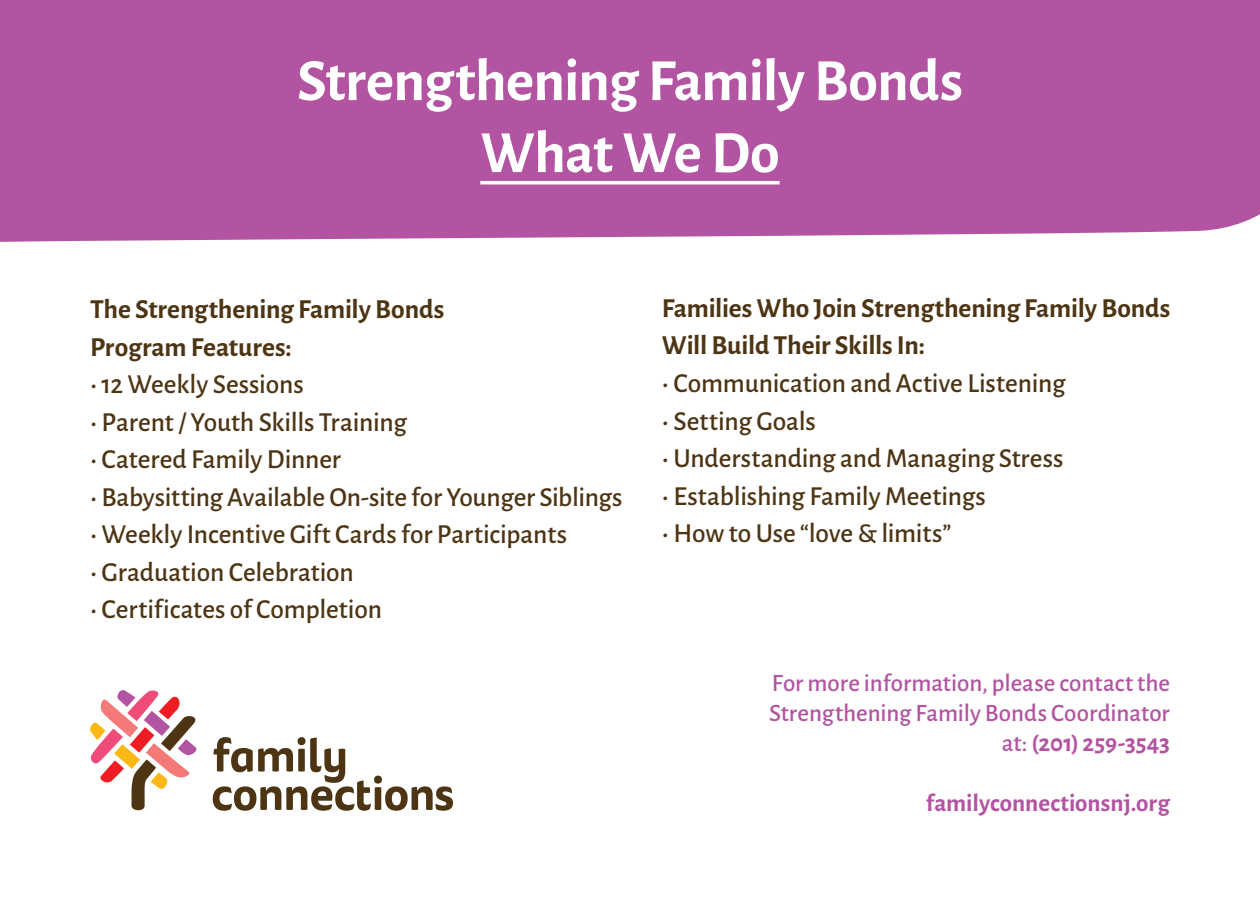
<style>
.page{position:relative;width:1260px;height:900px;background:#fff}
.page>*{position:absolute;margin:0;border:0;box-sizing:border-box;transform-origin:0 0}
.t1{font:700 60px/72px "Alegreya Sans";letter-spacing:-.01em;color:#fff;text-align:center}
.t2{font:500 27.5px "Alegreya Sans";letter-spacing:-.005em;color:#4d3514}
.t3{font:700 27.5px/37.5px "Alegreya Sans";letter-spacing:-.005em;color:#4d3514}
.t4{font:500 25px/30px "Alegreya Sans";color:#b254a1;text-align:right}
.t5{font:700 25px "Alegreya Sans";color:#b254a1}
.s1{font-weight:700}
</style>
<div class="page">
<div style="left:0;top:0;width:1260px;height:51px;background:#b254a1"></div>
<svg style="left:213px;top:737px;width:240px;height:74px"></svg>
<svg style="left:90px;top:690px;width:107px;height:121px"></svg>
<div style="left:0;top:51px;width:1260px;height:191px;background:#b254a1"></div>
<hr style="left:480px;top:181px;width:300px;height:3px;background:#fff">
<h1 class="t1" style="left:297px;top:41px;width:668px">Strengthening Family Bonds<br>What We Do</h1>
<p class="t3" style="left:90px;top:289px;width:356px">The Strengthening Family Bonds<br>Program Features:</p>
<p class="t2" style="left:90px;top:365px;width:215px">• 12 Weekly Sessions</p>
<p class="t2" style="left:90px;top:403px;width:318px">• Parent / Youth Skills Training</p>
<p class="t2" style="left:90px;top:440px;width:253px">• Catered Family Dinner</p>
<p class="t2" style="left:90px;top:478px;width:534px">• Babysitting Available On-site for Younger Siblings</p>
<p class="t2" style="left:90px;top:515px;width:479px">• Weekly Incentive Gift Cards for Participants</p>
<p class="t2" style="left:90px;top:553px;width:265px">• Graduation Celebration</p>
<p class="t2" style="left:90px;top:590px;width:294px">• Certificates of Completion</p>
<p class="t3" style="left:662px;top:287px;width:510px">Families Who Join Strengthening Family Bonds<br>Will Build Their Skills In:</p>
<p class="t2" style="left:662px;top:364px;width:405px">• Communication and Active Listening</p>
<p class="t2" style="left:662px;top:401px;width:156px">• Setting Goals</p>
<p class="t2" style="left:662px;top:439px;width:403px">• Understanding and Managing Stress</p>
<p class="t2" style="left:662px;top:476px;width:326px">• Establishing Family Meetings</p>
<p class="t2" style="left:662px;top:514px;width:291px">• How to Use “love &amp; limits”</p>
<p class="t4" style="left:769px;top:667px;width:402px">For more information, please contact the<br>Strengthening Family Bonds Coordinator at: <span class="s1">(201) 259-3543</span></p>
<p class="t5" style="left:926px;top:785px;width:246px">familyconnectionsnj.org</p>
</div>
